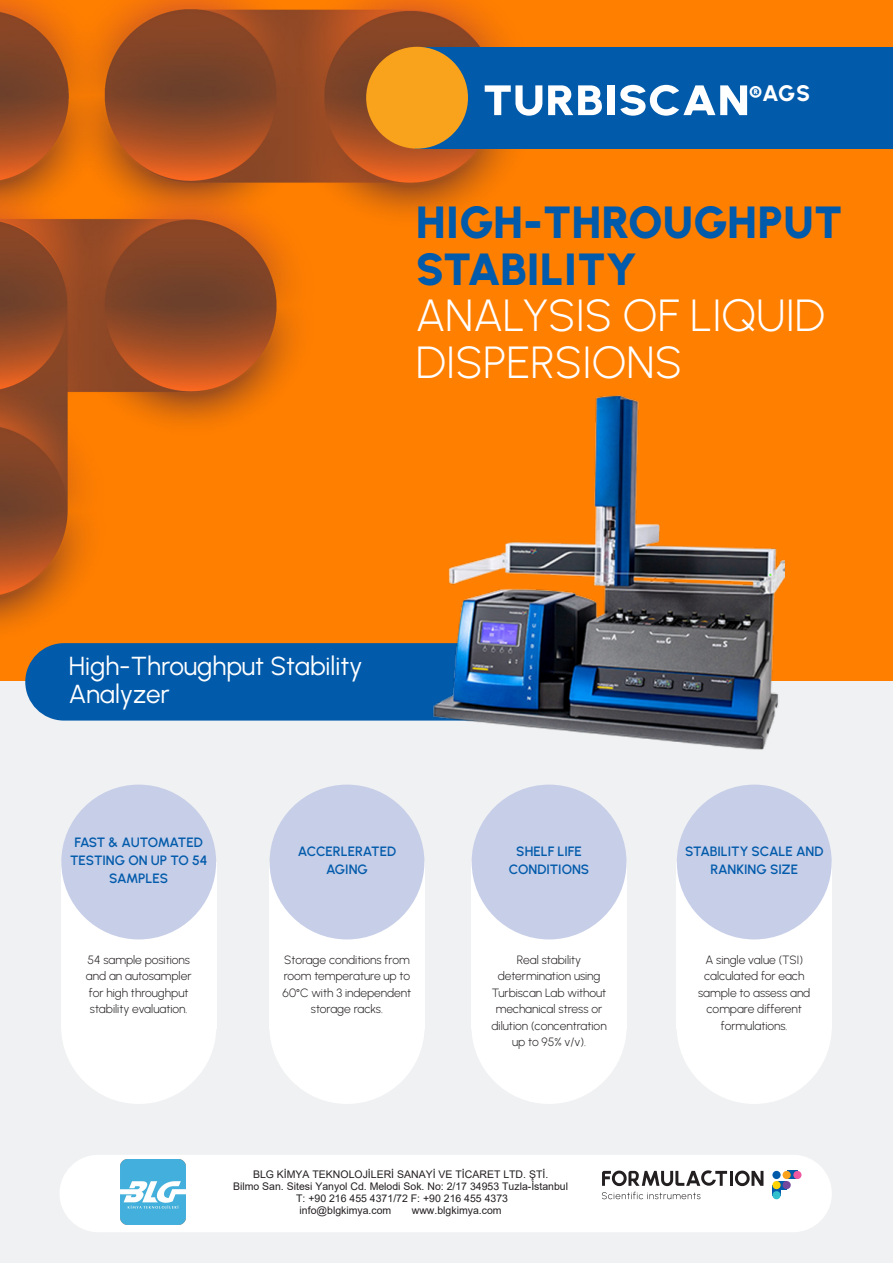
<style>
.page{position:relative;width:893px;height:1263px;background:#fff}
.page>*{position:absolute;margin:0;border:0;box-sizing:border-box;transform-origin:0 0}
.t1{font:300 45px/46.5px "Urbanist";color:#fff}
.t2{font:26.1px/28.5px "Urbanist";letter-spacing:-.005em;color:#fff}
.t3{font:800 22.5px "Urbanist";color:#fff}
.t4{font:600 13.5px/18px "Urbanist";color:#015aaa;text-align:center}
.t5{font:300 12px/16.5px "Urbanist";color:#231f20;text-align:center}
.t6{font:10.5px "Arial";color:#231f20}
.s1{font-weight:900;color:#015aaa}
</style>
<div class="page">
<img style="left:0;top:0;width:893px;height:682px">
<div style="left:0;top:682px;width:893px;height:581px;background:#f0f1f2"></div>
<div style="left:677px;top:862px;width:155px;height:166px;background:#fff"></div>
<div style="left:677px;top:949px;width:155px;height:155px;background:#fff;border-radius:50%"></div>
<div style="left:677px;top:785px;width:155px;height:154px;background:#c7cee8;border-radius:50%"></div>
<div style="left:471px;top:862px;width:156px;height:166px;background:#fff"></div>
<div style="left:471px;top:949px;width:156px;height:155px;background:#fff;border-radius:50%"></div>
<div style="left:472px;top:785px;width:154px;height:154px;background:#c7cee8;border-radius:50%"></div>
<div style="left:269px;top:862px;width:156px;height:166px;background:#fff"></div>
<div style="left:269px;top:949px;width:156px;height:155px;background:#fff;border-radius:50%"></div>
<div style="left:270px;top:785px;width:154px;height:154px;background:#c7cee8;border-radius:50%"></div>
<div style="left:61px;top:862px;width:155px;height:166px;background:#fff"></div>
<div style="left:61px;top:949px;width:155px;height:155px;background:#fff;border-radius:50%"></div>
<div style="left:61px;top:785px;width:155px;height:154px;background:#c7cee8;border-radius:50%"></div>
<div style="left:60px;top:1155px;width:772px;height:77px;background:#fff;border-radius:39px"></div>
<div style="left:25px;top:643px;width:729px;height:77px;background:#015aaa;border-radius:39px"></div>
<div style="left:416px;top:47px;width:477px;height:102px;background:#015aaa"></div>
<svg style="left:485px;top:85px;width:57px;height:31px"></svg>
<svg style="left:548px;top:85px;width:54px;height:30px"></svg>
<div style="left:607px;top:85px;width:7px;height:30px;background:#fff"></div>
<svg style="left:620px;top:85px;width:127px;height:31px"></svg>
<div style="left:366px;top:47px;width:102px;height:102px;background:#f9a21c;border-radius:50%"></div>
<img style="left:425px;top:393px;width:359px;height:357px">
<svg style="left:602px;top:1192px;width:98px;height:7px"></svg>
<svg style="left:602px;top:1170px;width:125px;height:16px"></svg>
<hr style="left:729px;top:1171px;width:3px;height:15px;background:#231f20">
<svg style="left:735px;top:1170px;width:28px;height:16px"></svg>
<div style="left:787px;top:1171px;width:10px;height:8px;background:#015aaa"></div>
<svg style="left:772px;top:1187px;width:9px;height:6px"></svg>
<div style="left:776px;top:1181px;width:11px;height:8px;background:#015aaa"></div>
<div style="left:772px;top:1171px;width:9px;height:8px;background:#015aaa;border-radius:50%"></div>
<div style="left:783px;top:1171px;width:8px;height:8px;background:#f9a21c;border-radius:50%"></div>
<div style="left:793px;top:1171px;width:8px;height:8px;background:#ef59a1;border-radius:50%"></div>
<div style="left:772px;top:1181px;width:9px;height:8px;background:#fed304;border-radius:50%"></div>
<svg style="left:782px;top:1181px;width:9px;height:8px"></svg>
<div style="left:772px;top:1191px;width:9px;height:8px;background:#30c0ce;border-radius:50%"></div>
<img style="left:120px;top:1159px;width:65px;height:65px">
<p class="t3" style="left:749px;top:78px;width:63px">®AGS</p>
<p class="t1" style="left:416px;top:198px;width:428px"><span class="s1">HIGH-THROUGHPUT<br>STABILITY<br></span>ANALYSIS OF LIQUID<br>DISPERSIONS</p>
<p class="t2" style="left:69px;top:651px;width:295px">High-Throughput Stability<br>Analyzer</p>
<p class="t4" style="left:70px;top:833px;width:139px">FAST &amp; AUTOMATED<br>TESTING ON UP TO 54<br>SAMPLES</p>
<p class="t4" style="left:509px;top:842px;width:82px">SHELF LIFE<br>CONDITIONS</p>
<p class="t4" style="left:685px;top:842px;width:140px">STABILITY SCALE AND<br>RANKING SIZE</p>
<p class="t4" style="left:298px;top:842px;width:100px">ACCERLERATED<br>AGING</p>
<p class="t5" style="left:283px;top:951px;width:130px">Storage conditions from room temperature up to<br>60°C with 3 independent storage racks.</p>
<p class="t5" style="left:86px;top:951px;width:107px">54 sample positions and an autosampler for high throughput stability evaluation.</p>
<p class="t5" style="left:491px;top:951px;width:117px">Real stability determination using<br>Turbiscan Lab without mechanical stress or dilution (concentration up to 95% v/v).</p>
<p class="t5" style="left:698px;top:951px;width:114px">A single value (TSI) calculated for each sample to assess and compare different formulations.</p>
<p class="t6" style="left:253px;top:1167px;width:297px">BLG KİMYA TEKNOLOJİLERİ SANAYİ VE TİCARET LTD. ŞTİ.</p>
<p class="t6" style="left:233px;top:1179px;width:337px">Bilmo San. Sitesi Yanyol Cd. Melodi Sok. No: 2/17 34953 Tuzla-İstanbul</p>
<p class="t6" style="left:296px;top:1191px;width:213px">T: +90 216 455 4371/72 F: +90 216 455 4373</p>
<p class="t6" style="left:300px;top:1203px;width:93px">info@blgkimya.com</p>
<p class="t6" style="left:412px;top:1203px;width:91px">www.blgkimya.com</p>
</div>
